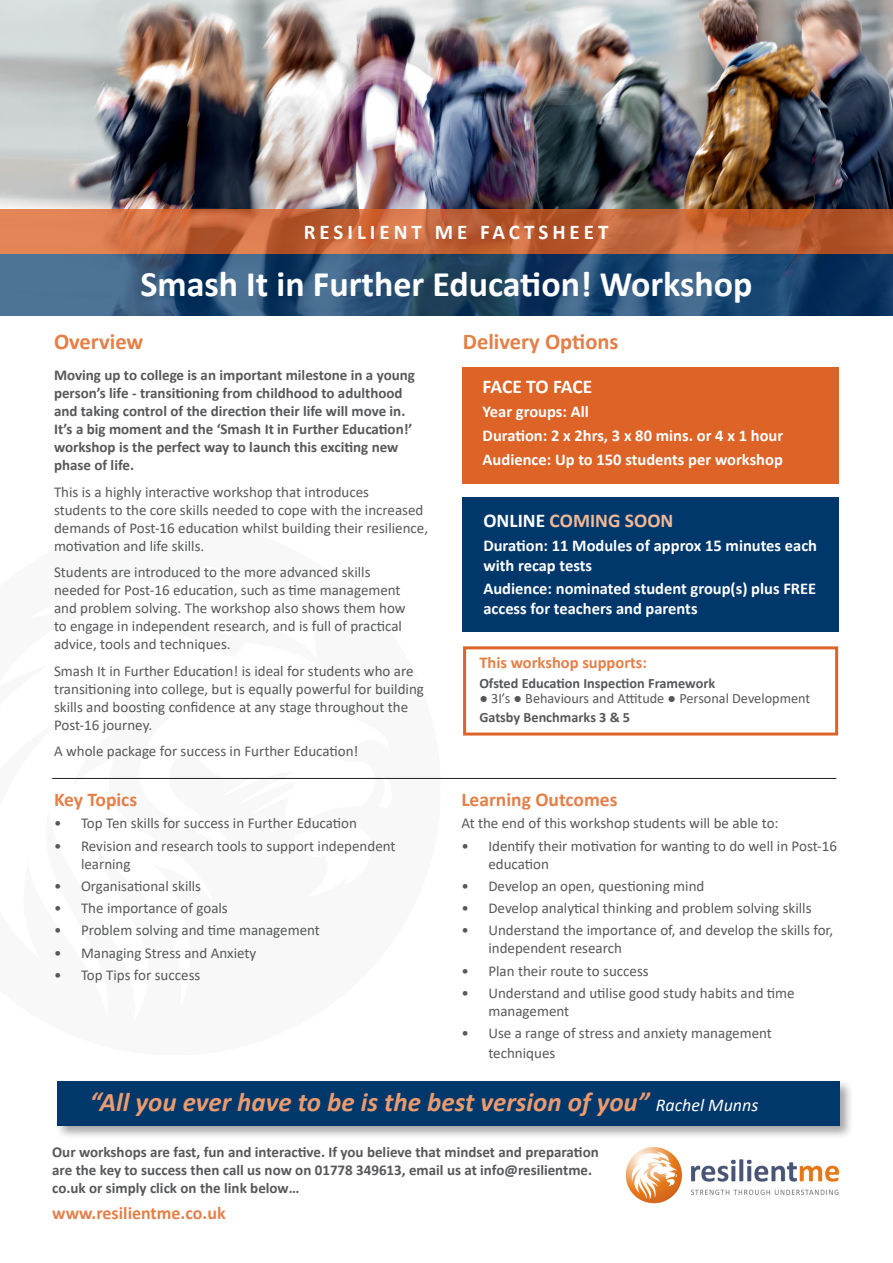
<style>
.page{position:relative;width:893px;height:1263px;background:#fff}
.page>*{position:absolute;margin:0;border:0;box-sizing:border-box;transform-origin:0 0}
.t1{font:700 36px "Calibri";color:#fff}
.t2{font:italic 700 27px "Calibri";color:#eb9b6d}
.t3{font:700 22.5px "Calibri";color:#e47f47}
.t4{font:700 21px "Calibri";letter-spacing:.19em;color:#fff}
.t5{font:700 19.5px "Calibri";color:#e47f47}
.t6{font:700 19.5px "Calibri";color:#f1b996}
.t7{font:700 19.5px "Calibri";letter-spacing:-.01em;color:#fff}
.t8{font:700 18px "Calibri";color:#e47f47}
.t9{font:700 16.5px/19.5px "Calibri";color:#fff}
.t10{font:700 16.5px "Calibri";color:#e47f47}
.t11{font:15px/18px "Calibri";color:#57585a}
.t12{font:700 15px/18px "Calibri";color:#57585a}
.t13{font:700 14.25px "Calibri";color:#57585a}
.t14{font:14.25px "Calibri";color:#57585a}
.s1{color:#fff}
.s2{font-family:"Arial"}
.s3{font-weight:400;font-size:18px;color:#fff}
</style>
<div class="page">
<img style="left:0;top:0;width:893px;height:210px">
<svg style="left:0;top:254px;width:893px;height:61px;background:#274e74"></svg>
<img style="left:625px;top:1147px;width:215px;height:57px">
<hr style="left:52px;top:778px;width:784px;height:1px;background:#231f20">
<svg style="left:0;top:210px;width:893px;height:44px;background:#c4663a"></svg>
<div style="left:462px;top:367px;width:376px;height:117px;background:#dd6327"></div>
<div style="left:463px;top:497px;width:376px;height:134px;background:#01386b"></div>
<div style="left:55px;top:1079px;width:799px;height:60px;background:#231f20;opacity:.4"></div>
<div style="left:57px;top:1081px;width:783px;height:44px;background:#01386b"></div>
<div style="left:463px;top:646px;width:375px;height:89px;border:3px solid #dd6327"></div>
<p class="t4" style="left:304px;top:217px;width:306px">RESILIENT ME FACTSHEET</p>
<p class="t1" style="left:140px;top:259px;width:614px">Smash It in Further Education! Workshop</p>
<p class="t3" style="left:54px;top:326px;width:91px">Overview</p>
<p class="t12" style="left:54px;top:366px;width:362px">Moving up to college is an important milestone in a young person’s life - transitioning from childhood to adulthood and taking control of the direction their life will move in.<br>It’s a big moment and the ‘Smash It in Further Education!’ workshop is the perfect way to launch this exciting new phase of life.</p>
<p class="t11" style="left:54px;top:482px;width:376px">This is a highly interactive workshop that introduces<br>students to the core skills needed to cope with the increased demands of Post-16 education whilst building their resilience, motivation and life skills.</p>
<p class="t11" style="left:54px;top:563px;width:353px">Students are introduced to the more advanced skills needed for Post-16 education, such as time management and problem solving. The workshop also shows them how to engage in independent research, and is full of practical advice, tools and techniques.</p>
<p class="t11" style="left:54px;top:661px;width:371px">Smash It in Further Education! is ideal for students who are transitioning into college, but is equally powerful for building skills and boosting confidence at any stage throughout the Post-16 journey.</p>
<p class="t11" style="left:54px;top:742px;width:306px">A whole package for success in Further Education!</p>
<p class="t5" style="left:54px;top:786px;width:85px">Key Topics</p>
<p class="t11" style="left:54px;top:814px;width:304px">• Top Ten skills for success in Further Education</p>
<p class="t11" style="left:81px;top:836px;width:316px;text-indent:-27px">• Revision and research tools to support independent learning</p>
<p class="t11" style="left:54px;top:876px;width:149px">• Organisational skills</p>
<p class="t11" style="left:54px;top:899px;width:175px">• The importance of goals</p>
<p class="t11" style="left:54px;top:921px;width:267px">• Problem solving and time management</p>
<p class="t11" style="left:54px;top:943px;width:204px">• Managing Stress and Anxiety</p>
<p class="t11" style="left:54px;top:965px;width:148px">• Top Tips for success</p>
<p class="t3" style="left:463px;top:326px;width:157px">Delivery Options</p>
<p class="t7" style="left:483px;top:373px;width:111px">FACE TO FACE</p>
<p class="t9" style="left:483px;top:402px;width:108px">Year groups: All</p>
<p class="t9" style="left:483px;top:425px;width:302px">Duration: 2 x 2hrs, 3 x 80 mins. or 4 x 1 hour</p>
<p class="t9" style="left:483px;top:449px;width:302px">Audience: Up to 150 students per workshop</p>
<p class="t6" style="left:483px;top:507px;width:191px"><span class="s1">ONLINE</span> COMING SOON</p>
<p class="t9" style="left:483px;top:536px;width:335px">Duration: 11 Modules of approx 15 minutes each with recap tests</p>
<p class="t9" style="left:483px;top:579px;width:334px">Audience: nominated student group(s) plus FREE access for teachers and parents</p>
<p class="t10" style="left:479px;top:650px;width:169px">This workshop supports:</p>
<p class="t13" style="left:479px;top:673px;width:237px">Ofsted Education Inspection Framework</p>
<p class="t14" style="left:479px;top:688px;width:332px"><span class="s2">●</span> 3I’s <span class="s2">●</span> Behaviours and Attitude <span class="s2">●</span> Personal Development</p>
<p class="t13" style="left:479px;top:707px;width:152px">Gatsby Benchmarks 3 &amp; 5</p>
<p class="t5" style="left:461px;top:786px;width:158px">Learning Outcomes</p>
<p class="t11" style="left:461px;top:814px;width:319px">At the end of this workshop students will be able to:</p>
<p class="t11" style="left:488px;top:836px;width:350px;text-indent:-27px">• Identify their motivation for wanting to do well in Post-16 education</p>
<p class="t11" style="left:461px;top:876px;width:245px">• Develop an open, questioning mind</p>
<p class="t11" style="left:461px;top:899px;width:352px">• Develop analytical thinking and problem solving skills</p>
<p class="t11" style="left:488px;top:921px;width:346px;text-indent:-27px">• Understand the importance of, and develop the skills for, independent research</p>
<p class="t11" style="left:461px;top:961px;width:189px">• Plan their route to success</p>
<p class="t11" style="left:488px;top:983px;width:308px;text-indent:-27px">• Understand and utilise good study habits and time management</p>
<p class="t11" style="left:488px;top:1023px;width:285px;line-height:19.5px;text-indent:-27px">• Use a range of stress and anxiety management techniques</p>
<p class="t2" style="left:90px;top:1083px;width:670px">“All you ever have to be is the best version of you” <span class="s3">Rachel Munns</span></p>
<p class="t12" style="left:52px;top:1142px;width:548px">Our workshops are fast, fun and interactive. If you believe that mindset and preparation are the key to success then call us now on 01778 349613, email us at info@resilientme. co.uk or simply click on the link below…</p>
<p class="t8" style="left:52px;top:1200px;width:175px">www.resilientme.co.uk</p>
</div>
